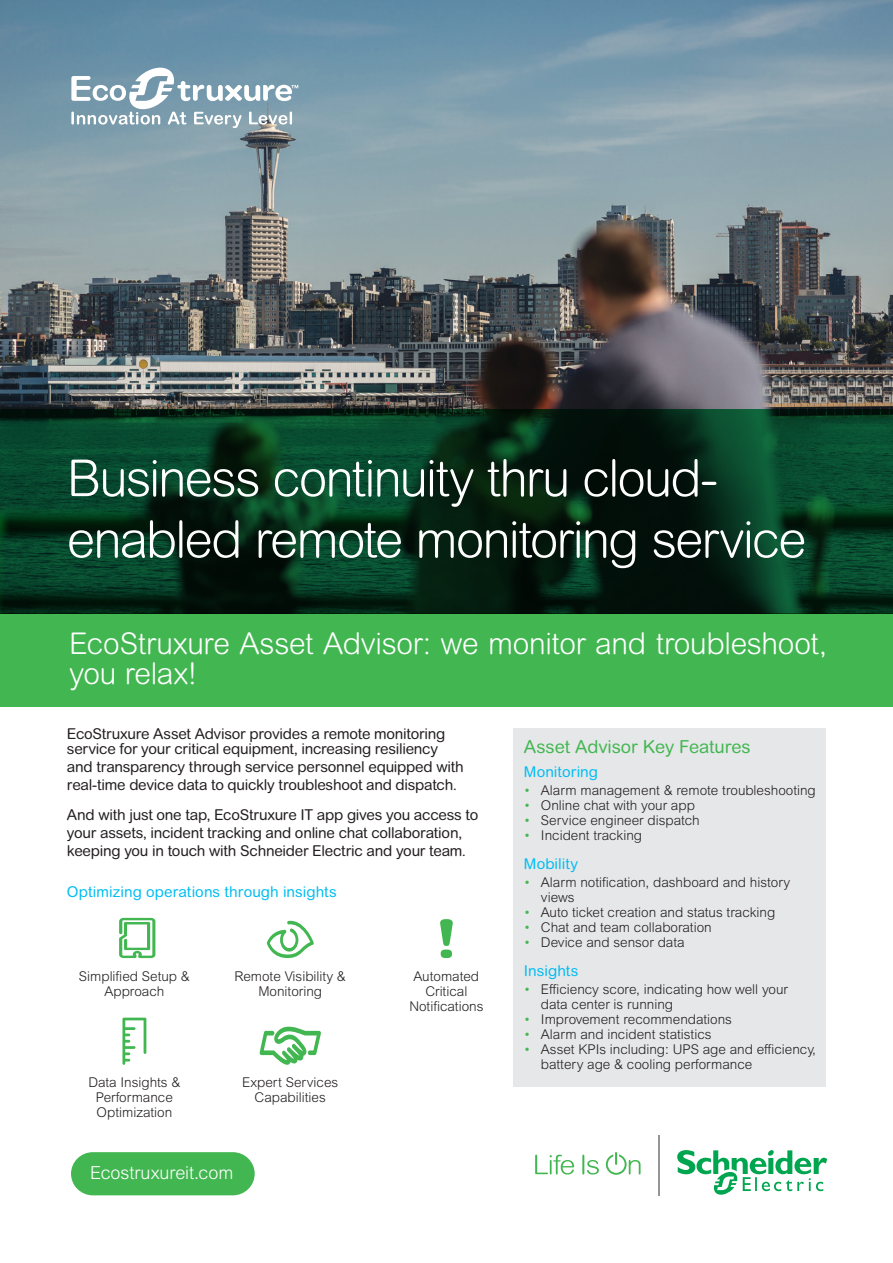
<style>
.page{position:relative;width:893px;height:1263px;background:#fff}
.page>*{position:absolute;margin:0;border:0;box-sizing:border-box;transform-origin:0 0}
.t1{font:300 51px/61.2px "Arial Rounded MT Pro";letter-spacing:-.035em;color:#fff}
.t2{font:300 30px/30px "Arial Rounded MT Pro";letter-spacing:-.01em;color:#fff}
.t3{font:18px "Arial Rounded MT Pro";letter-spacing:-.005em;color:#42b751}
.t4{font:300 18px "Arial MT Pro";letter-spacing:-.005em;color:#fff}
.t5{font:15px/17.7px "Arial Rounded MT Pro";letter-spacing:-.015em;color:#231f20}
.t6{font:15px "Arial Rounded MT Pro";letter-spacing:.005em;color:#01bdf2}
.t7{font:300 13.5px/15px "Arial MT Std";color:#231f20;text-align:center}
.s1{color:#42b751}
</style>
<div class="page">
<div style="left:71px;top:1152px;width:184px;height:43px;background:#42b751;border-radius:22px"></div>
<img style="left:0;top:0;width:893px;height:409px">
<div style="left:0;top:613px;width:893px;height:94px;background:#42b751"></div>
<svg style="left:0;top:409px;width:893px;height:204px;background:#05301c"></svg>
<svg style="left:535px;top:1155px;width:39px;height:19px"></svg>
<svg style="left:582px;top:1155px;width:17px;height:19px"></svg>
<svg style="left:606px;top:1152px;width:34px;height:23px"></svg>
<hr style="left:658px;top:1135px;width:1px;height:60px;background:#939598">
<svg style="left:677px;top:1150px;width:150px;height:45px"></svg>
<svg style="left:71px;top:65px;width:227px;height:63px"></svg>
<div style="left:514px;top:728px;width:312px;height:358px;background:#e6e7e9"></div>
<svg style="left:119px;top:918px;width:36px;height:40px"></svg>
<svg style="left:267px;top:920px;width:47px;height:38px"></svg>
<svg style="left:440px;top:919px;width:13px;height:39px"></svg>
<svg style="left:122px;top:1017px;width:24px;height:48px"></svg>
<svg style="left:260px;top:1026px;width:61px;height:39px"></svg>
<h1 class="t1" style="left:67px;top:450px;width:741px">Business continuity thru cloud&shy;enabled remote monitoring service</h1>
<h2 class="t2" style="left:69px;top:630px;width:759px">EcoStruxure Asset Advisor: we monitor and troubleshoot, you relax!</h2>
<p class="t5" style="left:67px;top:727px;width:380px;line-height:15px">EcoStruxure Asset Advisor provides a remote monitoring service for your critical equipment, increasing resiliency</p>
<p class="t5" style="left:67px;top:758px;width:398px">and transparency through service personnel equipped with real‑time device data to quickly troubleshoot and dispatch.</p>
<p class="t5" style="left:67px;top:806px;width:413px">And with just one tap, EcoStruxure IT app gives you access to your assets, incident tracking and online chat collaboration, keeping you in touch with Schneider Electric and your team.</p>
<p class="t6" style="left:67px;top:883px;width:271px">Optimizing operations through insights</p>
<p class="t7" style="left:79px;top:969px;width:113px">Simplified Setup &amp;<br>Approach</p>
<p class="t7" style="left:235px;top:969px;width:113px">Remote Visibility &amp;<br>Monitoring</p>
<p class="t7" style="left:409px;top:969px;width:76px">Automated<br>Critical<br>Notifications</p>
<p class="t7" style="left:88px;top:1076px;width:94px">Data Insights &amp;<br>Performance<br>Optimization</p>
<p class="t7" style="left:242px;top:1076px;width:98px">Expert Services<br>Capabilities</p>
<h3 class="t4" style="left:90px;top:1161px;width:145px">Ecostruxureit.com</h3>
<h3 class="t3" style="left:524px;top:736px;width:228px">Asset Advisor Key Features</h3>
<p class="t6" style="left:524px;top:763px;width:76px">Monitoring</p>
<p class="t7" style="left:524px;top:783px;width:293px"><span class="s1">•</span> Alarm management &amp; remote troubleshooting</p>
<p class="t7" style="left:524px;top:798px;width:173px"><span class="s1">•</span> Online chat with your app</p>
<p class="t7" style="left:524px;top:813px;width:177px"><span class="s1">•</span> Service engineer dispatch</p>
<p class="t7" style="left:524px;top:828px;width:120px"><span class="s1">•</span> Incident tracking</p>
<p class="t6" style="left:524px;top:855px;width:56px">Mobility</p>
<p class="t7" style="left:541px;top:875px;width:251px;text-align:left;text-indent:-17px"><span class="s1">•</span> Alarm notification, dashboard and history views</p>
<p class="t7" style="left:524px;top:905px;width:253px"><span class="s1">•</span> Auto ticket creation and status tracking</p>
<p class="t7" style="left:524px;top:920px;width:189px"><span class="s1">•</span> Chat and team collaboration</p>
<p class="t7" style="left:524px;top:935px;width:162px"><span class="s1">•</span> Device and sensor data</p>
<p class="t6" style="left:524px;top:962px;width:56px">Insights</p>
<p class="t7" style="left:541px;top:982px;width:249px;text-align:left;text-indent:-17px"><span class="s1">•</span> Efficiency score, indicating how well your data center is running</p>
<p class="t7" style="left:524px;top:1012px;width:210px"><span class="s1">•</span> Improvement recommendations</p>
<p class="t7" style="left:524px;top:1027px;width:189px"><span class="s1">•</span> Alarm and incident statistics</p>
<p class="t7" style="left:541px;top:1042px;width:277px;text-align:left;text-indent:-17px"><span class="s1">•</span> Asset KPIs including: UPS age and efficiency, battery age &amp; cooling performance</p>
</div>
